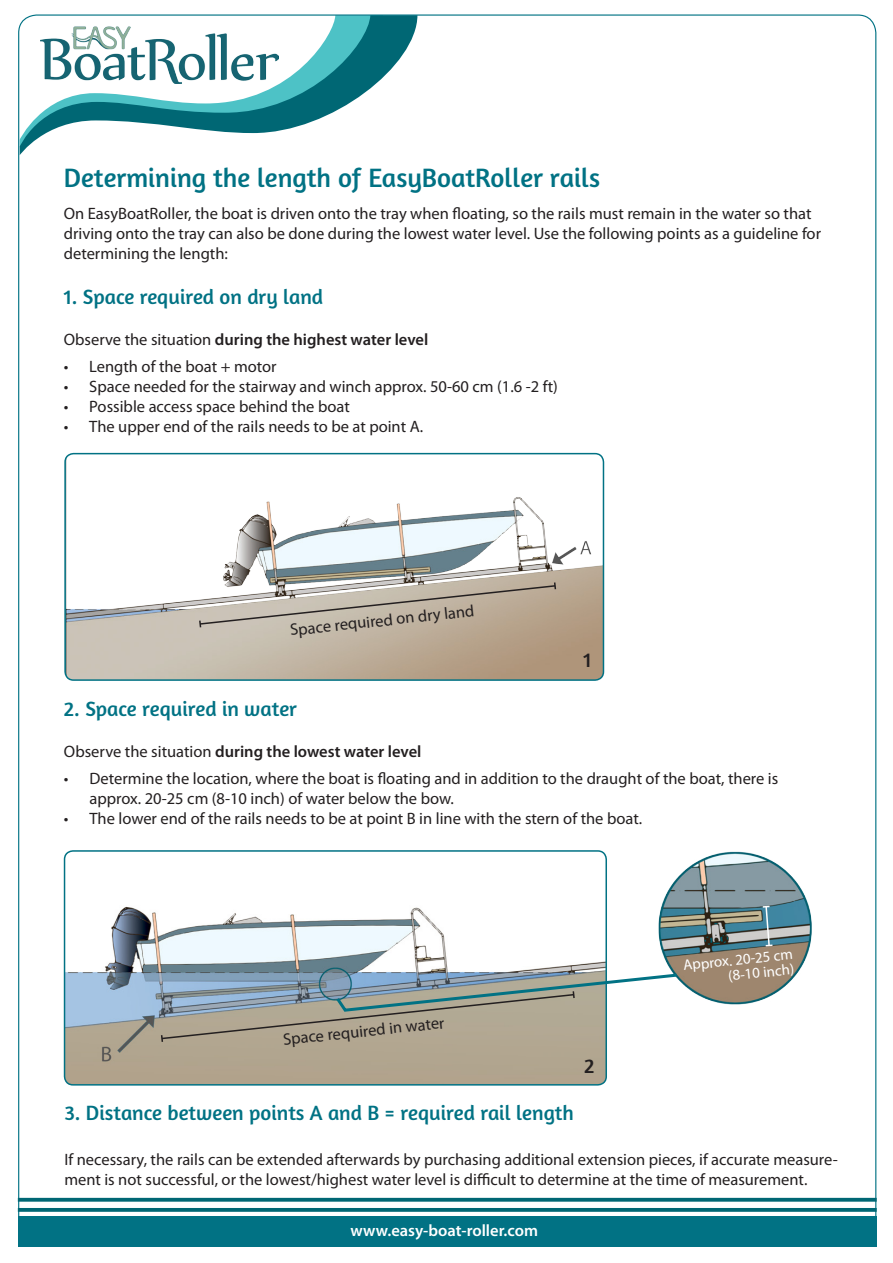
<style>
.page{position:relative;width:893px;height:1263px;background:#fff}
.page>*{position:absolute;margin:0;border:0;box-sizing:border-box;transform-origin:0 0}
.Otsikko{font:27px "Amaranth";color:#017284}
.Väliotsikko{font:21px "Amaranth";color:#017284}
.Väliotsikko-2{font:21px "Amaranth";color:#231f20}
.Leipäteksti{font:16.5px/19.8px "Myriad Pro";color:#231f20}
.Leipäteksti-2{font:600 16.5px "Myriad Pro";color:#231f20}
.Leipäteksti-3{font:600 16.5px "Myriad Pro";color:#fff}
.Leipäteksti-4{font:15px/15px "Myriad Pro";color:#fff;text-align:right}
.s1{font-weight:400}
</style>
<div class="page">
<img style="left:65px;top:454px;width:538px;height:226px">
<div style="left:64px;top:453px;width:540px;height:228px;border:2px solid #017284;border-radius:9px"></div>
<svg style="left:198px;top:581px;width:359px;height:48px;background:#c0b7aa"></svg>
<img style="left:65px;top:851px;width:541px;height:234px">
<div style="left:64px;top:850px;width:543px;height:235px;border:2px solid #017284;border-radius:9px"></div>
<img style="left:658px;top:851px;width:154px;height:154px">
<svg style="left:761px;top:905px;width:13px;height:42px"></svg>
<svg style="left:160px;top:972px;width:520px;height:71px;background:#a6aba7"></svg>
<svg style="left:20px;top:16px;width:397px;height:139px"></svg>
<img style="left:41px;top:23px;width:238px;height:60px">
<div style="left:18px;top:1216px;width:859px;height:31px;background:#017284"></div>
<svg style="left:18px;top:1198px;width:859px;height:4px;background:#14727e"></svg>
<svg style="left:18px;top:1208px;width:859px;height:4px;background:#0c6e7a"></svg>
<p class="Otsikko" style="left:64px;top:162px;width:538px">Determining the length of EasyBoatRoller rails</p>
<p class="Leipäteksti" style="left:64px;top:204px;width:759px">On EasyBoatRoller, the boat is driven onto the tray when floating, so the rails must remain in the water so that driving onto the tray can also be done during the lowest water level. Use the following points as a guideline for determining the length:</p>
<p class="Väliotsikko" style="left:64px;top:284px;width:261px">1. Space required on dry land</p>
<p class="Leipäteksti-2" style="left:64px;top:329px;width:366px"><span class="s1">Observe the situation</span> during the highest water level</p>
<p class="Leipäteksti" style="left:64px;top:357px;width:214px">• Length of the boat + motor</p>
<p class="Leipäteksti" style="left:64px;top:376px;width:496px">• Space needed for the stairway and winch approx. 50-60 cm (1.6 -2 ft)</p>
<p class="Leipäteksti" style="left:64px;top:396px;width:288px">• Possible access space behind the boat</p>
<p class="Leipäteksti" style="left:64px;top:416px;width:361px">• The upper end of the rails needs to be at point A.</p>
<p class="Leipäteksti" style="left:289px;top:620px;width:186px;rotate:-6deg">Space required on dry land</p>
<p class="Väliotsikko-2" style="left:584px;top:647px;width:10px">1</p>
<p class="Väliotsikko" style="left:64px;top:696px;width:235px">2. Space required in water</p>
<p class="Leipäteksti-2" style="left:64px;top:741px;width:359px"><span class="s1">Observe the situation</span> during the lowest water level</p>
<p class="Leipäteksti" style="left:90px;top:768px;width:690px;text-indent:-26px">• Determine the location, where the boat is floating and in addition to the draught of the boat, there is approx. 20-25 cm (8-10 inch) of water below the bow.</p>
<p class="Leipäteksti" style="left:64px;top:808px;width:580px">• The lower end of the rails needs to be at point B in line with the stern of the boat.</p>
<p class="Leipäteksti" style="left:282px;top:1029px;width:164px;rotate:-6deg">Space required in water</p>
<p class="Väliotsikko-2" style="left:584px;top:1053px;width:12px">2</p>
<p class="Leipäteksti-4" style="left:682px;top:958px;width:112px;rotate:-6deg">Approx. 20-25 cm (8-10 inch)</p>
<p class="Väliotsikko" style="left:64px;top:1100px;width:511px">3. Distance between points A and B = required rail length</p>
<p class="Leipäteksti" style="left:64px;top:1149px;width:775px">If necessary, the rails can be extended afterwards by purchasing additional extension pieces, if accurate measure&shy;ment is not successful, or the lowest/highest water level is difficult to determine at the time of measurement.</p>
<p class="Leipäteksti-3" style="left:351px;top:1220px;width:189px">www.easy-boat-roller.com</p>
</div>
